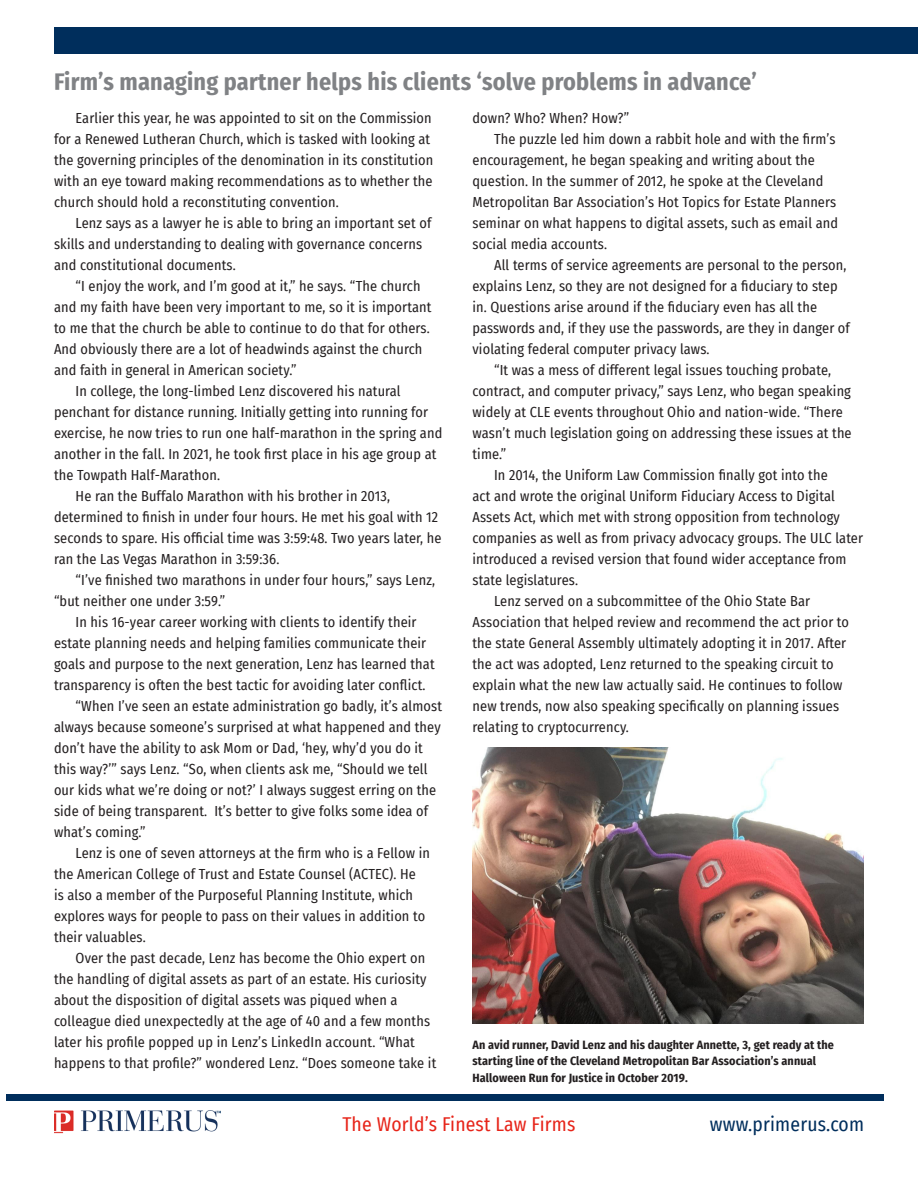
<style>
.page{position:relative;width:918px;height:1188px;background:#fff}
.page>*{position:absolute;margin:0;border:0;box-sizing:border-box;transform-origin:0 0}
.Title_Pg_2{font:700 24px "Fira Sans Condensed";letter-spacing:.01em;color:#808285}
.t1{font:19.5px "Fira Sans Condensed";letter-spacing:.01em;color:#e72419}
.t2{font:19.5px "Fira Sans Condensed";letter-spacing:.01em;color:#002e5c}
.t3{font:14.25px/21px "Fira Sans Condensed";letter-spacing:.01em;color:#231f20}
.Cutline{font:700 12px/16.5px "Fira Sans Condensed";letter-spacing:.01em;color:#231f20}
</style>
<div class="page">
<div style="left:54px;top:27px;width:864px;height:27px;background:#002e5c"></div>
<div style="left:7px;top:1094px;width:877px;height:7px;background:#002e5c"></div>
<img style="left:54px;top:1110px;width:166px;height:23px">
<img style="left:473px;top:747px;width:391px;height:277px">
<p class="Title_Pg_2" style="left:54px;top:62px;width:704px">Firm’s managing partner helps his clients ‘solve problems in advance’</p>
<p class="t3" style="left:54px;top:108px;width:381px;text-indent:22px">Earlier this year, he was appointed to sit on the Commission for a Renewed Lutheran Church, which is tasked with looking at the governing principles of the denomination in its constitution with an eye toward making recommendations as to whether the church should hold a reconstituting convention.</p>
<p class="t3" style="left:54px;top:213px;width:379px;text-indent:22px">Lenz says as a lawyer he is able to bring an important set of skills and understanding to dealing with governance concerns and constitutional documents.</p>
<p class="t3" style="left:54px;top:276px;width:379px;text-indent:22px">“I enjoy the work, and I’m good at it,” he says. “The church and my faith have been very important to me, so it is important to me that the church be able to continue to do that for others.<br>And obviously there are a lot of headwinds against the church and faith in general in American society.”</p>
<p class="t3" style="left:54px;top:381px;width:390px;text-indent:22px">In college, the long-limbed Lenz discovered his natural penchant for distance running. Initially getting into running for exercise, he now tries to run one half-marathon in the spring and another in the fall. In 2021, he took first place in his age group at the Towpath Half-Marathon.</p>
<p class="t3" style="left:54px;top:486px;width:389px;text-indent:22px">He ran the Buffalo Marathon with his brother in 2013, determined to finish in under four hours. He met his goal with 12 seconds to spare. His official time was 3:59:48. Two years later, he ran the Las Vegas Marathon in 3:59:36.</p>
<p class="t3" style="left:54px;top:570px;width:383px;text-indent:22px">“I’ve finished two marathons in under four hours,” says Lenz, “but neither one under 3:59.”</p>
<p class="t3" style="left:54px;top:612px;width:382px;text-indent:22px">In his 16-year career working with clients to identify their estate planning needs and helping families communicate their goals and purpose to the next generation, Lenz has learned that transparency is often the best tactic for avoiding later conflict.</p>
<p class="t3" style="left:54px;top:696px;width:390px;text-indent:22px">“When I’ve seen an estate administration go badly, it’s almost always because someone’s surprised at what happened and they don’t have the ability to ask Mom or Dad, ‘hey, why’d you do it this way?’” says Lenz. “So, when clients ask me, “Should we tell our kids what we’re doing or not?’ I always suggest erring on the side of being transparent. It’s better to give folks some idea of what’s coming.”</p>
<p class="t3" style="left:54px;top:843px;width:377px;text-indent:22px">Lenz is one of seven attorneys at the firm who is a Fellow in the American College of Trust and Estate Counsel (ACTEC). He<br>is also a member of the Purposeful Planning Institute, which explores ways for people to pass on their values in addition to their valuables.</p>
<p class="t3" style="left:54px;top:948px;width:384px;text-indent:22px">Over the past decade, Lenz has become the Ohio expert on the handling of digital assets as part of an estate. His curiosity about the disposition of digital assets was piqued when a colleague died unexpectedly at the age of 40 and a few months later his profile popped up in Lenz’s LinkedIn account. “What happens to that profile?” wondered Lenz. “Does someone take it</p>
<p class="t3" style="left:472px;top:108px;width:158px">down? Who? When? How?”</p>
<p class="t3" style="left:472px;top:129px;width:367px;text-indent:22px">The puzzle led him down a rabbit hole and with the firm’s encouragement, he began speaking and writing about the question. In the summer of 2012, he spoke at the Cleveland Metropolitan Bar Association’s Hot Topics for Estate Planners seminar on what happens to digital assets, such as email and social media accounts.</p>
<p class="t3" style="left:472px;top:255px;width:379px;text-indent:22px">All terms of service agreements are personal to the person, explains Lenz, so they are not designed for a fiduciary to step in. Questions arise around if the fiduciary even has all the passwords and, if they use the passwords, are they in danger of violating federal computer privacy laws.</p>
<p class="t3" style="left:472px;top:360px;width:381px;text-indent:22px">“It was a mess of different legal issues touching probate, contract, and computer privacy,” says Lenz, who began speaking widely at CLE events throughout Ohio and nation-wide. “There wasn’t much legislation going on addressing these issues at the time.”</p>
<p class="t3" style="left:472px;top:465px;width:392px;text-indent:22px">In 2014, the Uniform Law Commission finally got into the<br>act and wrote the original Uniform Fiduciary Access to Digital Assets Act, which met with strong opposition from technology companies as well as from privacy advocacy groups. The ULC later introduced a revised version that found wider acceptance from state legislatures.</p>
<p class="t3" style="left:472px;top:591px;width:378px;text-indent:22px">Lenz served on a subcommittee of the Ohio State Bar Association that helped review and recommend the act prior to the state General Assembly ultimately adopting it in 2017. After the act was adopted, Lenz returned to the speaking circuit to explain what the new law actually said. He continues to follow new trends, now also speaking specifically on planning issues relating to cryptocurrency.</p>
<p class="Cutline" style="left:472px;top:1035px;width:363px">An avid runner, David Lenz and his daughter Annette, 3, get ready at the starting line of the Cleveland Metropolitan Bar Association’s annual<br>Halloween Run for Justice in October 2019.</p>
<h2 class="t1" style="left:342px;top:1110px;width:234px">The World’s Finest Law Firms</h2>
<h2 class="t2" style="left:710px;top:1110px;width:156px">www.primerus.com</h2>
</div>
